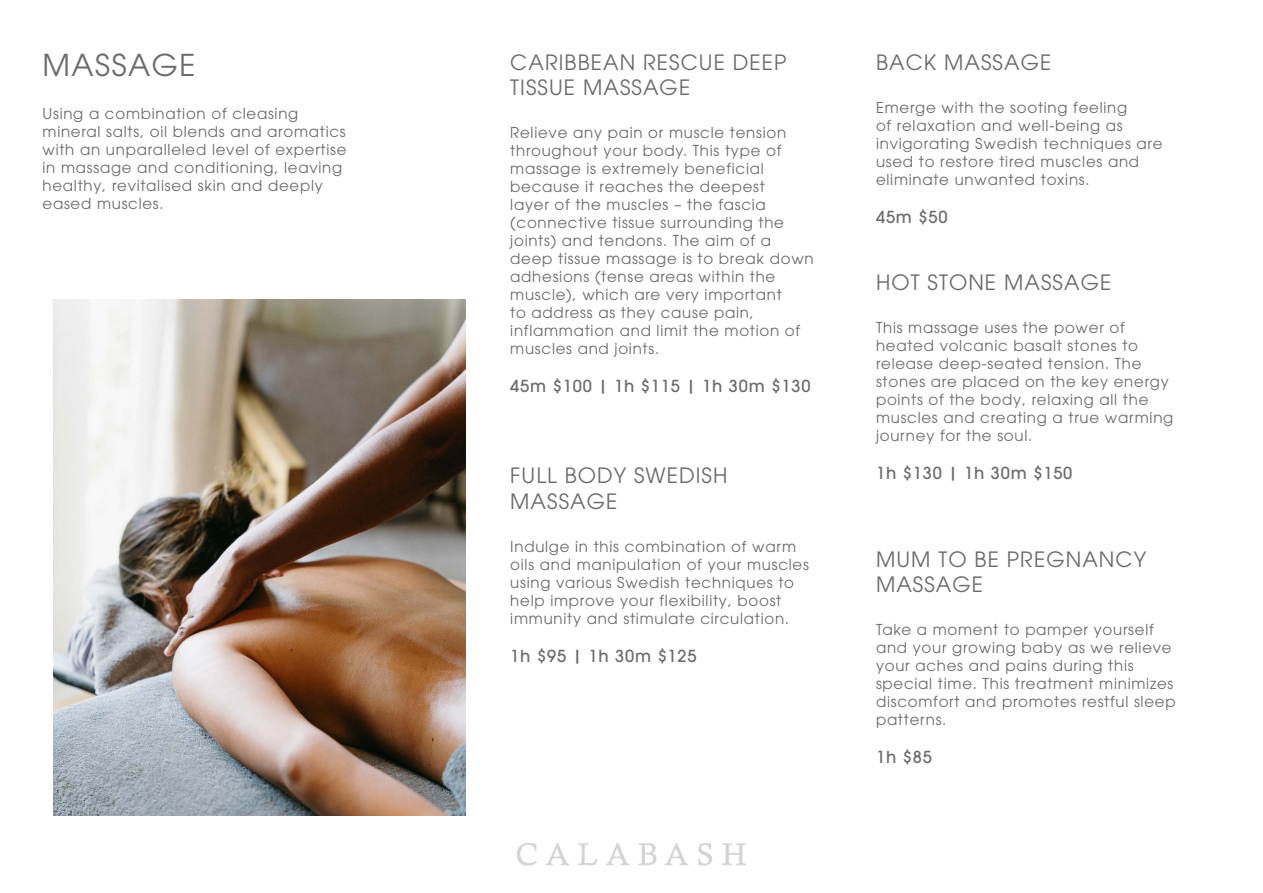
<style>
.page{position:relative;width:1263px;height:893px;background:#fff}
.page>*{position:absolute;margin:0;border:0;box-sizing:border-box;transform-origin:0 0}
.t1{font:30px "ITC Avant Garde Pro";letter-spacing:.05em;color:#6b6b6a}
.t2{font:21px/25.2px "ITC Avant Garde Pro";letter-spacing:.05em;color:#6b6b6a}
.t3{font:500 16.5px "ITC Avant Garde Pro";letter-spacing:.05em;color:#6b6b6a}
.t4{font:15px/18px "ITC Avant Garde Pro";letter-spacing:.05em;color:#6b6b6a}
</style>
<div class="page">
<img style="left:53px;top:300px;width:412px;height:515px">
<img style="left:517px;top:843px;width:229px;height:23px">
<h1 class="t1" style="left:43px;top:47px;width:155px">MASSAGE</h1>
<h2 class="t2" style="left:510px;top:49px;width:278px">CARIBBEAN RESCUE DEEP<br>TISSUE MASSAGE</h2>
<p class="t4" style="left:510px;top:123px;width:305px">Relieve any pain or muscle tension throughout your body. This type of massage is extremely beneficial because it reaches the deepest<br>layer of the muscles – the fascia (connective tissue surrounding the joints) and tendons. The aim of a deep tissue massage is to break down adhesions (tense areas within the muscle), which are very important<br>to address as they cause pain, inflammation and limit the motion of muscles and joints.</p>
<p class="t3" style="left:510px;top:375px;width:302px">45m $100 | 1h $115 | 1h 30m $130</p>
<p class="t4" style="left:43px;top:104px;width:305px">Using a combination of cleasing mineral salts, oil blends and aromatics with an unparalleled level of expertise in massage and conditioning, leaving healthy, revitalised skin and deeply eased muscles.</p>
<h2 class="t2" style="left:510px;top:463px;width:219px">FULL BODY SWEDISH<br>MASSAGE</h2>
<p class="t4" style="left:510px;top:537px;width:300px">Indulge in this combination of warm oils and manipulation of your muscles using various Swedish techniques to help improve your flexibility, boost immunity and stimulate circulation.</p>
<p class="t3" style="left:510px;top:645px;width:188px">1h $95 | 1h 30m $125</p>
<h2 class="t2" style="left:876px;top:49px;width:177px">BACK MASSAGE</h2>
<p class="t4" style="left:876px;top:98px;width:288px">Emerge with the sooting feeling<br>of relaxation and well-being as invigorating Swedish techniques are used to restore tired muscles and eliminate unwanted toxins.</p>
<p class="t3" style="left:876px;top:206px;width:73px">45m $50</p>
<h2 class="t2" style="left:876px;top:269px;width:237px">HOT STONE MASSAGE</h2>
<p class="t4" style="left:876px;top:318px;width:299px">This massage uses the power of heated volcanic basalt stones to release deep-seated tension. The stones are placed on the key energy points of the body, relaxing all the muscles and creating a true warming journey for the soul.</p>
<p class="t3" style="left:876px;top:462px;width:198px">1h $130 | 1h 30m $150</p>
<h2 class="t2" style="left:876px;top:546px;width:272px">MUM TO BE PREGNANCY<br>MASSAGE</h2>
<p class="t4" style="left:876px;top:620px;width:301px">Take a moment to pamper yourself and your growing baby as we relieve your aches and pains during this special time. This treatment minimizes discomfort and promotes restful sleep patterns.</p>
<p class="t3" style="left:876px;top:746px;width:57px">1h $85</p>
</div>
